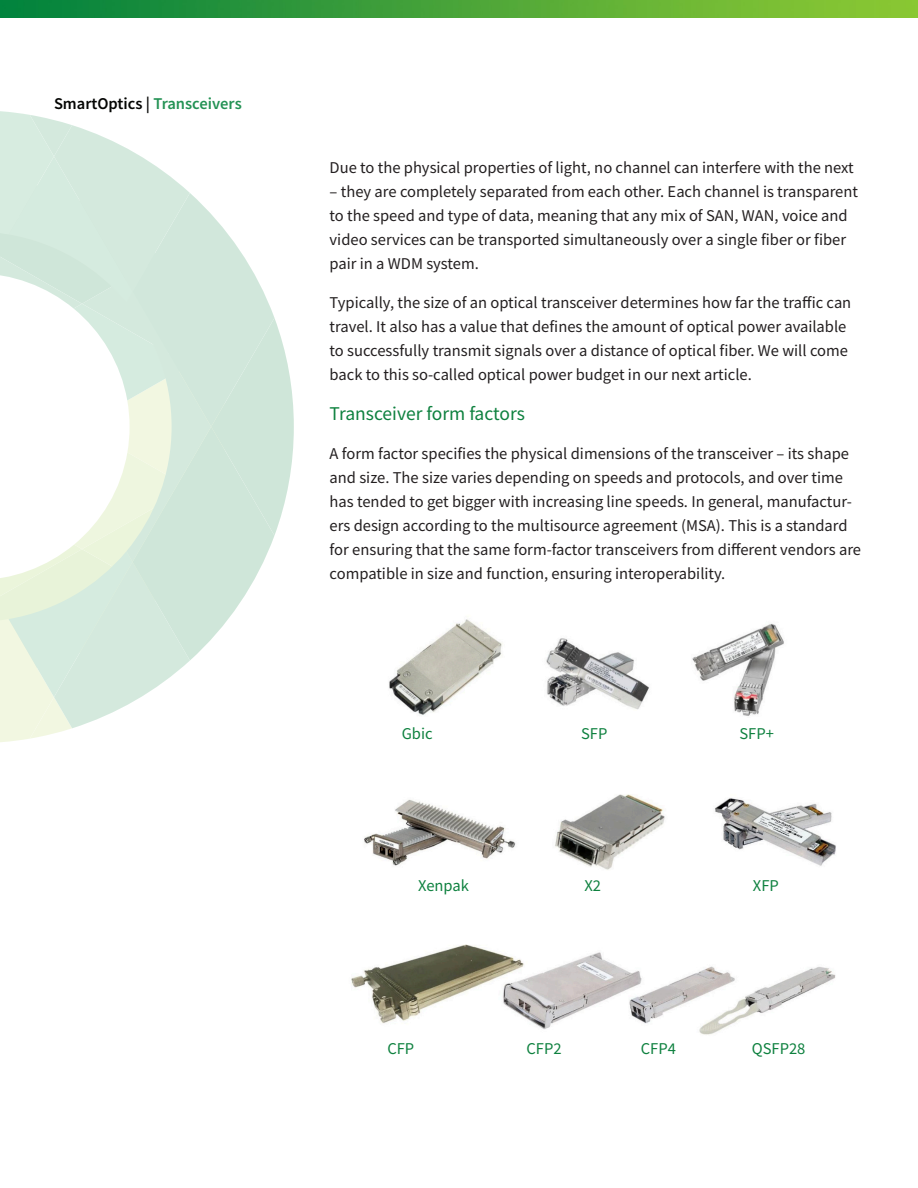
<style>
.page{position:relative;width:918px;height:1188px;background:#fff}
.page>*{position:absolute;margin:0;border:0;box-sizing:border-box;transform-origin:0 0}
.t1{font:19.5px "Source Sans Pro";color:#0e813f}
.t2{font:16.5px/24px "Source Sans Pro";color:#231f20}
.t3{font:16.5px "Source Sans Pro";color:#0e813f}
.t4{font:600 16.5px "Source Sans Pro";color:#040503}
.s1{color:#239254}
</style>
<div class="page">
<svg style="left:0;top:111px;width:294px;height:631px"></svg>
<svg style="left:0;top:0;width:918px;height:1px"></svg>
<img style="left:0;top:1px;width:918px;height:16px">
<img style="left:389px;top:619px;width:395px;height:97px">
<img style="left:364px;top:794px;width:472px;height:76px">
<img style="left:351px;top:944px;width:485px;height:91px">
<p class="t4" style="left:54px;top:93px;width:189px">SmartOptics | <span class="s1">Transceivers</span></p>
<p class="t2" style="left:330px;top:155px;width:526px">Due to the physical properties of light, no channel can interfere with the next</p>
<p class="t2" style="left:330px;top:179px;width:530px">– they are completely separated from each other. Each channel is transparent to the speed and type of data, meaning that any mix of SAN, WAN, voice and video services can be transported simultaneously over a single fiber or fiber pair in a WDM system.</p>
<p class="t2" style="left:330px;top:290px;width:523px">Typically, the size of an optical transceiver determines how far the traffic can travel. It also has a value that defines the amount of optical power available to successfully transmit signals over a distance of optical fiber. We will come back to this so-called optical power budget in our next article.</p>
<p class="t1" style="left:330px;top:402px;width:197px">Transceiver form factors</p>
<p class="t2" style="left:330px;top:442px;width:533px">A form factor specifies the physical dimensions of the transceiver – its shape and size. The size varies depending on speeds and protocols, and over time has tended to get bigger with increasing line speeds. In general, manufactur&shy;ers design according to the multisource agreement (MSA). This is a standard for ensuring that the same form-factor transceivers from different vendors are compatible in size and function, ensuring interoperability.</p>
<p class="t3" style="left:402px;top:723px;width:32px">Gbic</p>
<p class="t3" style="left:581px;top:723px;width:28px">SFP</p>
<p class="t3" style="left:739px;top:723px;width:36px">SFP+</p>
<p class="t3" style="left:418px;top:875px;width:52px">Xenpak</p>
<p class="t3" style="left:584px;top:875px;width:18px">X2</p>
<p class="t3" style="left:753px;top:875px;width:27px">XFP</p>
<p class="t3" style="left:387px;top:1038px;width:28px">CFP</p>
<p class="t3" style="left:527px;top:1038px;width:37px">CFP2</p>
<p class="t3" style="left:641px;top:1038px;width:37px">CFP4</p>
<p class="t3" style="left:752px;top:1038px;width:55px">QSFP28</p>
</div>
